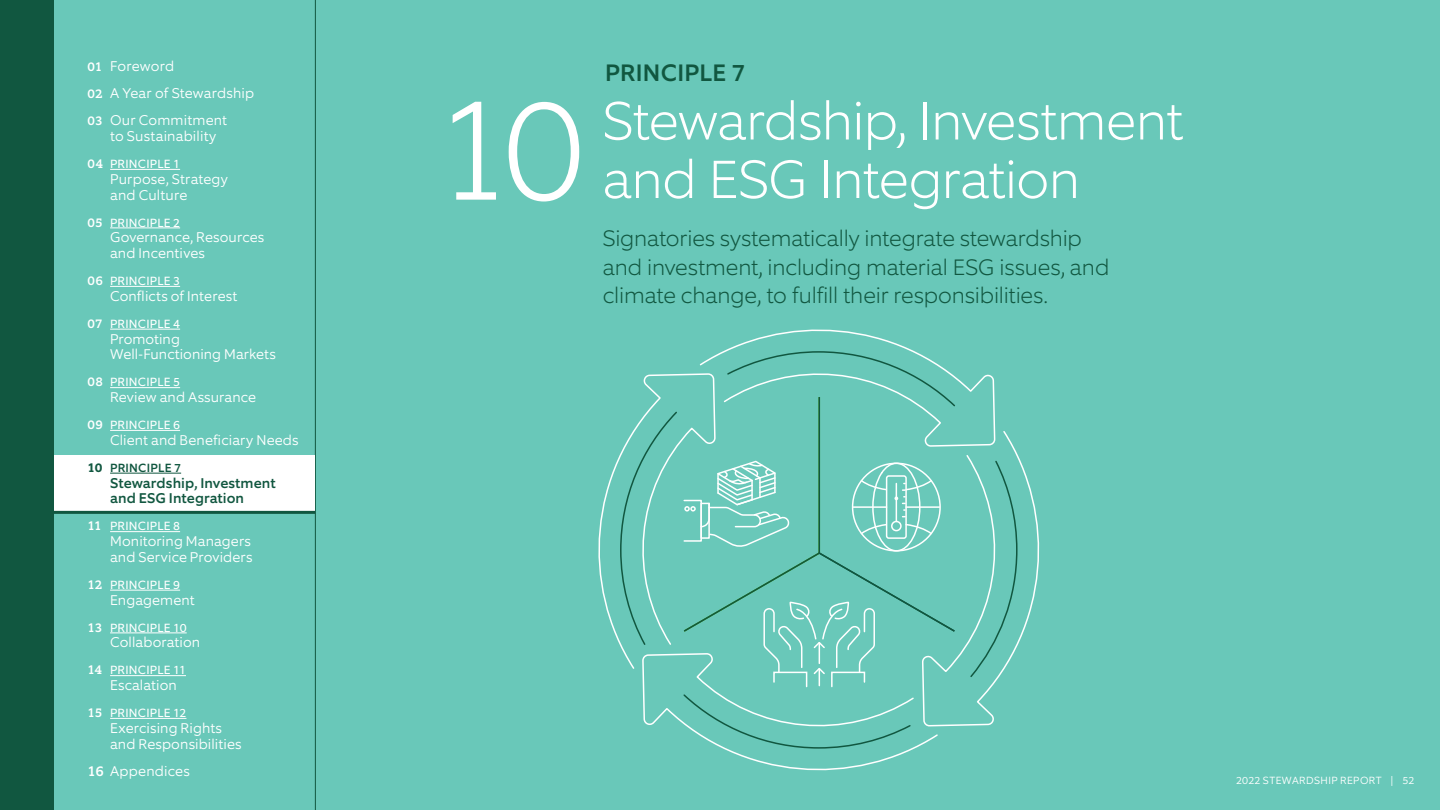
<style>
.page{position:relative;width:1440px;height:810px;background:#115740}
.page>*{position:absolute;margin:0;border:0;box-sizing:border-box;transform-origin:0 0}
.Divider_Numbers{font:200 144px "Equip Slab";color:#fff}
.Divider_Title{font:200 54px/58.5px "Equip";letter-spacing:-.01em;color:#fff}
.Divider_Title-2{font:500 24px "Equip";letter-spacing:.01em;color:#115740}
.B1{font:200 22.5px/28.5px "Equip";letter-spacing:-.005em;color:#115740}
.Top_Nav_Titles{font:300 14.25px/15.8px "Equip";color:#fff}
.Top_Nav_Titles-2{font:500 14.25px/15.8px "Equip";letter-spacing:.005em;color:#115740}
.Top_Nav_Titles-3{font:12px "Equip";letter-spacing:.025em;color:#fff}
.Top_Nav_Titles-4{font:500 12px "Equip";letter-spacing:.02em;color:#115740}
.t1{font:300 10.5px "Equip";letter-spacing:.03em;color:#fff}
.s1{font-family:"Equip Slab";font-weight:500;font-size:12.75px}
.s2{font-family:"Equip Slab";font-weight:700;font-size:12.75px}
.s3{font-family:"Equip Slab";font-weight:500}
</style>
<div class="page">
<div style="left:54px;top:0;width:1386px;height:810px;background:#69c8b9"></div>
<svg style="left:598px;top:329px;width:442px;height:442px"></svg>
<hr style="left:315px;top:0;width:1px;height:810px;background:#115740">
<div style="left:54px;top:455px;width:261px;height:56px;background:#fff"></div>
<hr style="left:54px;top:511px;width:261px;height:3px;background:#115740">
<hr style="left:110px;top:169px;width:70px;height:1px;background:#fff">
<hr style="left:110px;top:228px;width:70px;height:1px;background:#fff">
<hr style="left:110px;top:286px;width:70px;height:1px;background:#fff">
<hr style="left:110px;top:329px;width:70px;height:1px;background:#fff">
<hr style="left:110px;top:387px;width:70px;height:1px;background:#fff">
<hr style="left:110px;top:430px;width:70px;height:1px;background:#fff">
<hr style="left:110px;top:473px;width:71px;height:1px;background:#115740">
<hr style="left:110px;top:531px;width:70px;height:1px;background:#fff">
<hr style="left:110px;top:590px;width:70px;height:1px;background:#fff">
<hr style="left:110px;top:633px;width:77px;height:1px;background:#fff">
<hr style="left:110px;top:675px;width:76px;height:1px;background:#fff">
<hr style="left:110px;top:718px;width:76px;height:1px;background:#fff">
<p class="Top_Nav_Titles" style="left:88px;top:59px;width:88px"><span class="s1">01</span> Foreword</p>
<p class="Top_Nav_Titles" style="left:88px;top:86px;width:168px"><span class="s1">02</span> A Year of Stewardship</p>
<p class="Top_Nav_Titles" style="left:110px;top:113px;width:119px;text-indent:-23px"><span class="s1">03</span> Our Commitment to Sustainability</p>
<p class="Top_Nav_Titles-3" style="left:88px;top:156px;width:94px"><span class="s1">04</span> PRINCIPLE 1</p>
<p class="Top_Nav_Titles" style="left:110px;top:171px;width:119px">Purpose, Strategy and Culture</p>
<p class="Top_Nav_Titles-3" style="left:88px;top:215px;width:94px"><span class="s1">05</span> PRINCIPLE 2</p>
<p class="Top_Nav_Titles" style="left:110px;top:230px;width:156px">Governance, Resources and Incentives</p>
<p class="Top_Nav_Titles-3" style="left:88px;top:273px;width:94px"><span class="s1">06</span> PRINCIPLE 3</p>
<p class="Top_Nav_Titles" style="left:110px;top:288px;width:129px">Conflicts of Interest</p>
<p class="Top_Nav_Titles-3" style="left:88px;top:316px;width:94px"><span class="s1">07</span> PRINCIPLE 4</p>
<p class="Top_Nav_Titles" style="left:110px;top:331px;width:167px">Promoting<br>Well-Functioning Markets</p>
<p class="Top_Nav_Titles-3" style="left:88px;top:375px;width:94px"><span class="s1">08</span> PRINCIPLE 5</p>
<p class="Top_Nav_Titles" style="left:110px;top:389px;width:148px">Review and Assurance</p>
<p class="Top_Nav_Titles-3" style="left:88px;top:417px;width:94px"><span class="s1">09</span> PRINCIPLE 6</p>
<p class="Top_Nav_Titles" style="left:110px;top:432px;width:190px">Client and Beneficiary Needs</p>
<p class="Top_Nav_Titles-4" style="left:88px;top:460px;width:95px"><span class="s2">10</span> PRINCIPLE 7</p>
<p class="Top_Nav_Titles-2" style="left:110px;top:475px;width:167px">Stewardship, Investment and ESG Integration</p>
<p class="Top_Nav_Titles-3" style="left:88px;top:519px;width:94px"><span class="s1">11</span> PRINCIPLE 8</p>
<p class="Top_Nav_Titles" style="left:110px;top:533px;width:144px">Monitoring Managers and Service Providers</p>
<p class="Top_Nav_Titles-3" style="left:88px;top:577px;width:94px"><span class="s1">12</span> PRINCIPLE 9</p>
<p class="Top_Nav_Titles" style="left:110px;top:592px;width:86px">Engagement</p>
<p class="Top_Nav_Titles-3" style="left:88px;top:620px;width:101px"><span class="s1">13</span> PRINCIPLE 10</p>
<p class="Top_Nav_Titles" style="left:110px;top:635px;width:92px">Collaboration</p>
<p class="Top_Nav_Titles-3" style="left:88px;top:663px;width:100px"><span class="s1">14</span> PRINCIPLE 11</p>
<p class="Top_Nav_Titles" style="left:110px;top:677px;width:68px">Escalation</p>
<p class="Top_Nav_Titles-3" style="left:88px;top:705px;width:100px"><span class="s1">15</span> PRINCIPLE 12</p>
<p class="Top_Nav_Titles" style="left:110px;top:720px;width:133px">Exercising Rights and Responsibilities</p>
<p class="Top_Nav_Titles" style="left:88px;top:763px;width:104px"><span class="s3">16</span> Appendices</p>
<p class="Divider_Numbers" style="left:433px;top:58px;width:154px">10</p>
<p class="Divider_Title-2" style="left:605px;top:57px;width:142px">PRINCIPLE 7</p>
<p class="Divider_Title" style="left:603px;top:91px;width:582px">Stewardship, Investment and ESG Integration</p>
<p class="B1" style="left:603px;top:224px;width:508px">Signatories systematically integrate stewardship and investment, including material ESG issues, and climate change, to fulfill their responsibilities.</p>
<p class="t1" style="left:1236px;top:774px;width:180px">2022 STEWARDSHIP REPORT | 52</p>
</div>
